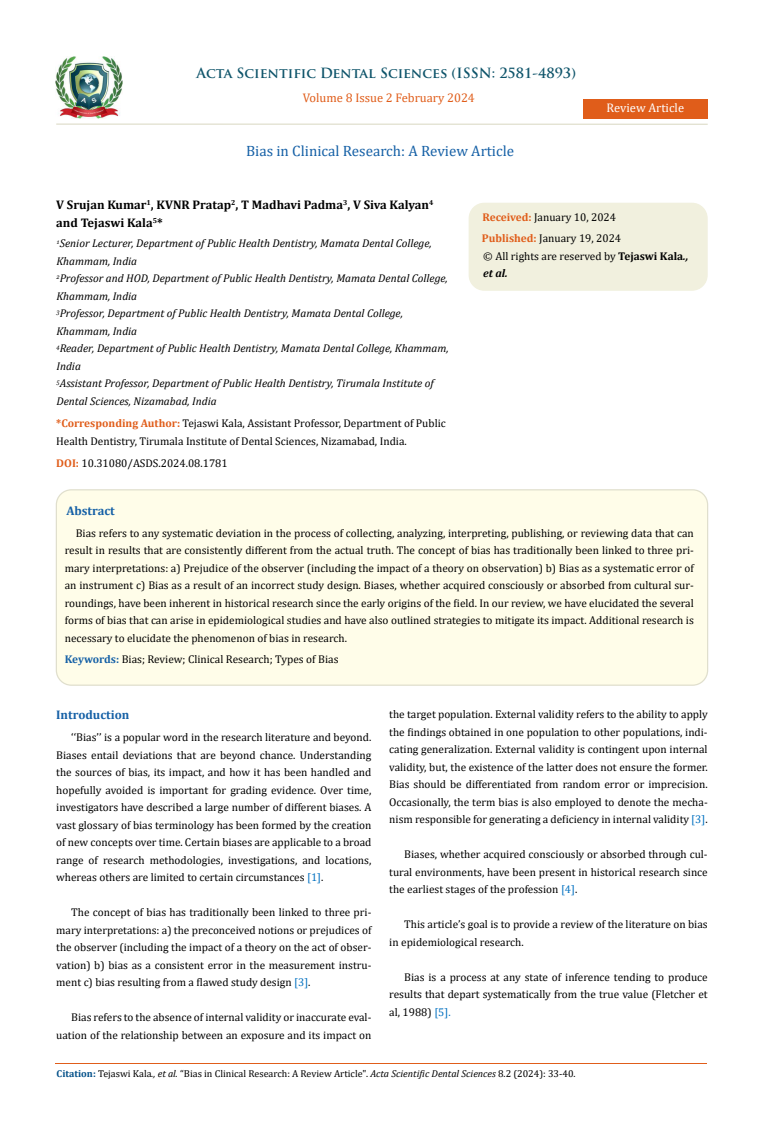
<style>
.page{position:relative;width:764px;height:1140px;background:#fff}
.page>*{position:absolute;margin:0;border:0;box-sizing:border-box;transform-origin:0 0}
.t1{font:15px "Cambria";color:#1560a6}
.t2{font:700 13.75px "Trajan Pro";color:#0e546a}
.t3{font:700 12.5px/17.5px "Cambria";color:#000}
.t4{font:12.5px "Cambria";color:#e05d1a}
.t5{font:700 12.5px "Cambria";color:#1560a6}
.t6{font:12.5px "Cambria";color:#fff}
.t7{font:11.25px/17.5px "Cambria";color:#000;text-align:justify}
.t8{font:italic 11.25px/17.5px "Cambria";color:#000}
.t9{font:10px "Cambria";color:#000}
.s1{font-weight:700;color:#e05d1a}
.s2{font-weight:700}
.s3{font-weight:700;font-style:italic}
.s4{font-weight:700;color:#1560a6}
.s5{color:#0070c0}
.s6{font-weight:700;color:#035089}
.s7{font-style:italic}
</style>
<div class="page">
<img style="left:56px;top:57px;width:66px;height:61px">
<div style="left:583px;top:99px;width:124px;height:20px;background:#e05d1a"></div>
<div style="left:469px;top:203px;width:238px;height:87px;background:#f1f0de;border-radius:15px"></div>
<div style="left:468px;top:203px;width:239px;height:88px;border:1px solid #f1f0de;border-radius:15px"></div>
<div style="left:56px;top:490px;width:651px;height:195px;background:#fffde9;border-radius:15px"></div>
<div style="left:56px;top:489px;width:652px;height:197px;border:1px solid #e0dfcd;border-radius:15px"></div>
<hr style="left:56px;top:123px;width:651px;height:2px;background:#e0dfcd">
<hr style="left:55px;top:1063px;width:651px;height:1px;background:#e05d1a">
<p class="t2" style="left:197px;top:64px;width:381px">Acta Scientific Dental Sciences (ISSN: 2581-4893)</p>
<p class="t4" style="left:303px;top:91px;width:174px">Volume 8 Issue 2 February 2024</p>
<h1 class="t1" style="left:246px;top:142px;width:269px">Bias in Clinical Research: A Review Article</h1>
<p class="t6" style="left:606px;top:100px;width:79px">Review Article</p>
<p class="t3" style="left:56px;top:196px;width:378px">V Srujan Kumar<sup>1</sup>, KVNR Pratap<sup>2</sup>, T Madhavi Padma<sup>3</sup>, V Siva Kalyan<sup>4 </sup>and Tejaswi Kala<sup>5</sup>*</p>
<p class="t8" style="left:56px;top:234px;width:394px"><sup>1</sup>Senior Lecturer, Department of Public Health Dentistry, Mamata Dental College, Khammam, India<br><sup>2</sup>Professor and HOD, Department of Public Health Dentistry, Mamata Dental College, Khammam, India<br><sup>3</sup>Professor, Department of Public Health Dentistry, Mamata Dental College, Khammam, India<br><sup>4</sup>Reader, Department of Public Health Dentistry, Mamata Dental College, Khammam, India<br><sup>5</sup>Assistant Professor, Department of Public Health Dentistry, Tirumala Institute of Dental Sciences, Nizamabad, India</p>
<p class="t7" style="left:56px;top:414px;width:391px"><span class="s1">*Corresponding Author:</span> Tejaswi Kala, Assistant Professor, Department of Public<br>Health Dentistry, Tirumala Institute of Dental Sciences, Nizamabad, India.</p>
<p class="t7" style="left:56px;top:454px;width:173px"><span class="s1">DOI:</span> 10.31080/ASDS.2024.08.1781</p>
<p class="t5" style="left:66px;top:502px;width:50px">Abstract</p>
<p class="t7" style="left:482px;top:207px;width:141px;line-height:20.4px"><span class="s1">Received:</span> January 10, 2024<br><span class="s1">Published:</span> January 19, 2024</p>
<p class="t7" style="left:483px;top:247px;width:206px">© All rights are reserved by <span class="s2">Tejaswi Kala</span><span class="s3">., et al.</span></p>
<p class="t7" style="left:65px;top:524px;width:630px;text-indent:11px">Bias refers to any systematic deviation in the process of collecting, analyzing, interpreting, publishing, or reviewing data that can result in results that are consistently different from the actual truth. The concept of bias has traditionally been linked to three pri&shy;mary interpretations: a) Prejudice of the observer (including the impact of a theory on observation) b) Bias as a systematic error of an instrument c) Bias as a result of an incorrect study design. Biases, whether acquired consciously or absorbed from cultural sur&shy;roundings, have been inherent in historical research since the early origins of the field. In our review, we have elucidated the several forms of bias that can arise in epidemiological studies and have also outlined strategies to mitigate its impact. Additional research is necessary to elucidate the phenomenon of bias in research.</p>
<p class="t7" style="left:65px;top:651px;width:275px"><span class="s4">Keywords:</span> Bias; Review; Clinical Research; Types of Bias</p>
<p class="t5" style="left:56px;top:706px;width:75px">Introduction</p>
<p class="t7" style="left:56px;top:729px;width:317px;text-indent:15px">‘‘Bias’’ is a popular word in the research literature and beyond.<br>Biases entail deviations that are beyond chance. Understanding the sources of bias, its impact, and how it has been handled and hopefully avoided is important for grading evidence. Over time, investigators have described a large number of different biases. A vast glossary of bias terminology has been formed by the creation of new concepts over time. Certain biases are applicable to a broad range of research methodologies, investigations, and locations, whereas others are limited to certain circumstances <span class="s5">[1]</span>.</p>
<p class="t7" style="left:56px;top:904px;width:317px;text-indent:15px">The concept of bias has traditionally been linked to three pri&shy;mary interpretations: a) the preconceived notions or prejudices of the observer (including the impact of a theory on the act of obser&shy;vation) b) bias as a consistent error in the measurement instru&shy;ment c) bias resulting from a flawed study design <span class="s5">[3]</span>.</p>
<p class="t7" style="left:56px;top:1009px;width:317px;text-align:right">Bias refers to the absence of internal validity or inaccurate eval&shy;uation of the relationship between an exposure and its impact on</p>
<p class="t7" style="left:389px;top:706px;width:320px">the target population. External validity refers to the ability to apply the findings obtained in one population to other populations, indi&shy;cating generalization. External validity is contingent upon internal validity, but, the existence of the latter does not ensure the former.<br>Bias should be differentiated from random error or imprecision.<br>Occasionally, the term bias is also employed to denote the mecha&shy;nism responsible for generating a deficiency in internal validity <span class="s5">[3]</span>.</p>
<p class="t7" style="left:389px;top:846px;width:320px;text-indent:15px">Biases, whether acquired consciously or absorbed through cul&shy;tural environments, have been present in historical research since the earliest stages of the profession <span class="s5">[4]</span>.</p>
<p class="t7" style="left:389px;top:916px;width:320px;text-indent:15px">This article’s goal is to provide a review of the literature on bias in epidemiological research.</p>
<p class="t7" style="left:389px;top:968px;width:320px;text-indent:15px">Bias is a process at any state of inference tending to produce results that depart systematically from the true value (Fletcher et al, 1988) <span class="s5">[5].</span></p>
<p class="t9" style="left:57px;top:1068px;width:520px"><span class="s6">Citation:</span> Tejaswi Kala<span class="s7">., et al.</span> “Bias in Clinical Research: A Review Article". <span class="s7">Acta Scientific Dental Sciences</span> 8.2 (2024): 33-40.</p>
</div>
